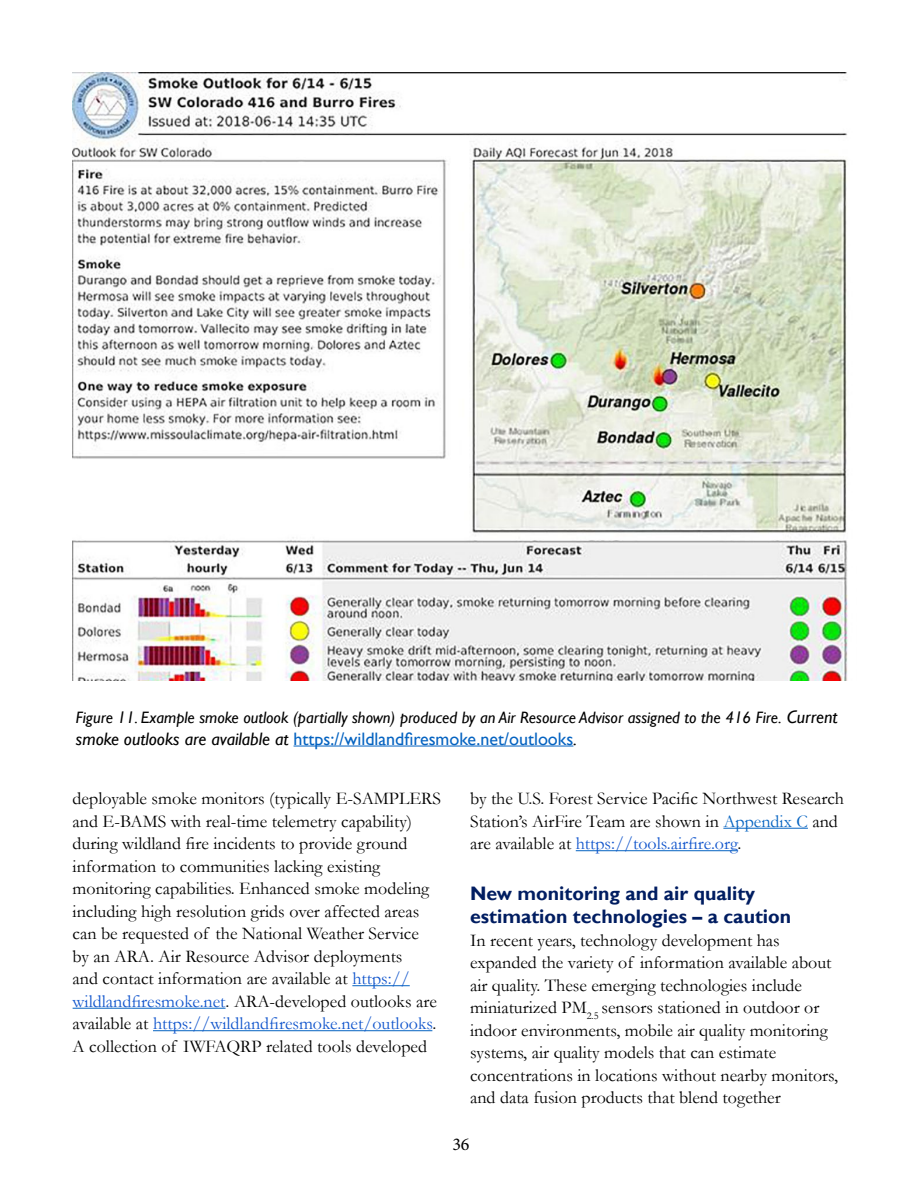
<style>
.page{position:relative;width:918px;height:1188px;background:#fff}
.page>*{position:absolute;margin:0;border:0;box-sizing:border-box;transform-origin:0 0}
.header_2{font:700 19.5px/23.4px "Gill Sans";color:#001d61}
.body{font:18px/22.5px "Garamond";color:#000}
.caption_Figures{font:18px "Gill Sans";color:#0563c1}
.t1{font:18px "Minion Pro";color:#000}
.caption_Figures-2{font:italic 16.5px "Gill Sans";color:#000}
.s1{font-size:18px}
.s2{font-style:italic;color:#000}
.s3{color:#15c}
.s4{color:#0563c1}
</style>
<div class="page">
<hr style="left:294px;top:746px;width:279px;height:1px;background:#0563c1">
<hr style="left:352px;top:985px;width:58px;height:1px;background:#0563c1">
<hr style="left:73px;top:1008px;width:153px;height:1px;background:#0563c1">
<hr style="left:153px;top:1030px;width:279px;height:1px;background:#0563c1">
<hr style="left:723px;top:828px;width:85px;height:1px;background:#0563c1">
<hr style="left:576px;top:850px;width:161px;height:1px;background:#0563c1">
<img style="left:73px;top:72px;width:775px;height:609px">
<p class="caption_Figures-2" style="left:76px;top:708px;width:763px">Figure 11. Example smoke outlook (partially shown) produced by an Air Resource Advisor assigned to the 416 Fire. <span class="s1">Current</span></p>
<p class="caption_Figures" style="left:76px;top:728px;width:503px"><span class="s2">smoke outlooks are available at</span> https://wildlandfiresmoke.net/outlooks<span class="s2">.</span></p>
<p class="body" style="left:73px;top:787px;width:370px">deployable smoke monitors (typically E-SAMPLERS and E-BAMS with real-time telemetry capability) during wildland fire incidents to provide ground information to communities lacking existing monitoring capabilities. Enhanced smoke modeling including high resolution grids over affected areas can be requested of the National Weather Service<br>by an ARA. Air Resource Advisor deployments<br>and contact information are available at <span class="s3">https:// wildlandfiresmoke.net</span>. ARA-developed outlooks are available at <span class="s3">https://wildlandfiresmoke.net/outlooks</span>.<br>A collection of IWFAQRP related tools developed</p>
<p class="body" style="left:470px;top:787px;width:375px">by the U.S. Forest Service Pacific Northwest Research<br>Station’s AirFire Team are shown in <span class="s4">Appendix C</span> and are available at <span class="s3">https://tools.airfire.org</span>.</p>
<h2 class="header_2" style="left:470px;top:882px;width:323px">New monitoring and air quality estimation technologies – a caution</h2>
<p class="body" style="left:470px;top:928px;width:370px">In recent years, technology development has expanded the variety of information available about air quality. These emerging technologies include miniaturized PM<sub>2.5</sub> sensors stationed in outdoor or indoor environments, mobile air quality monitoring systems, air quality models that can estimate concentrations in locations without nearby monitors, and data fusion products that blend together</p>
<p class="t1" style="left:452px;top:1132px;width:19px">36</p>
</div>
